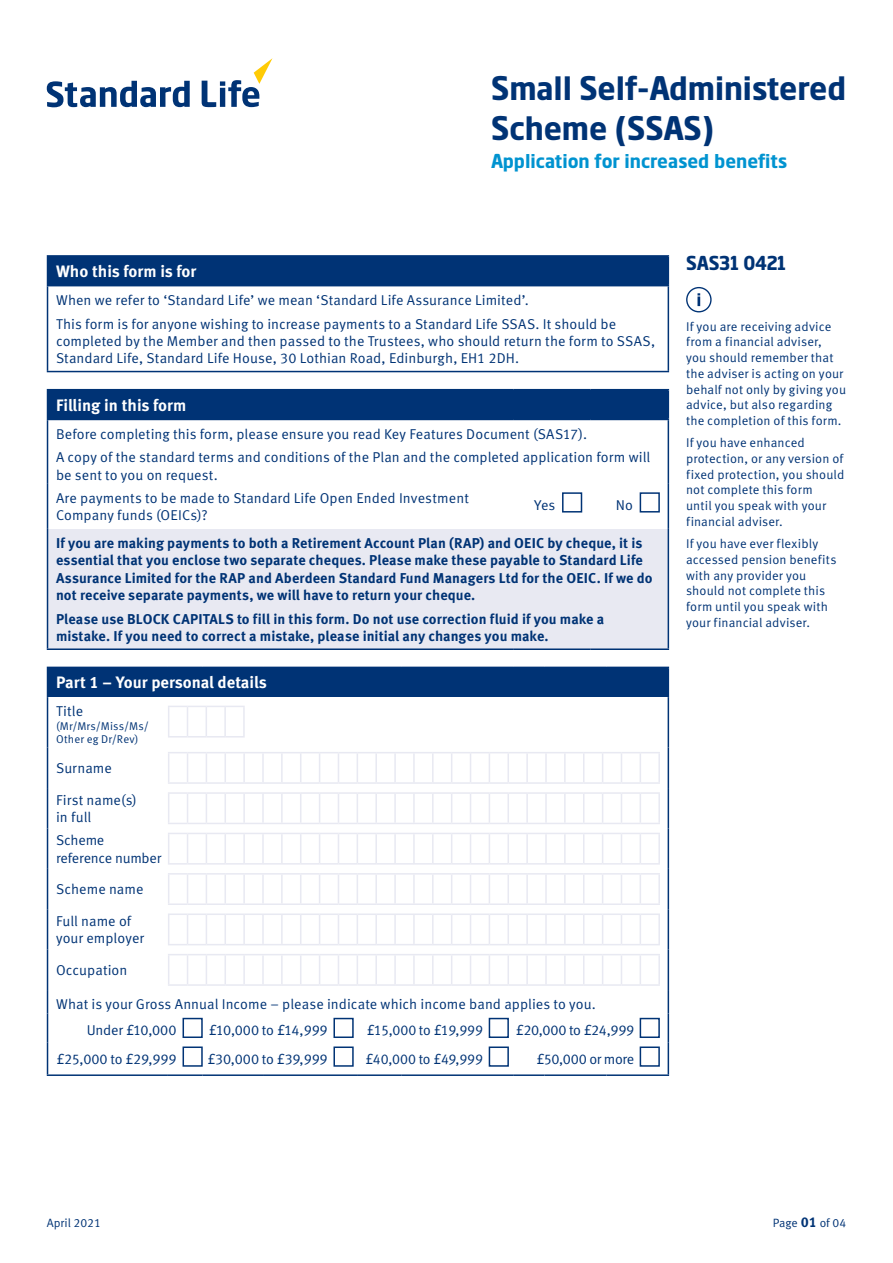
<style>
.page{position:relative;width:893px;height:1263px;background:#fff}
.page>*{position:absolute;margin:0;border:0;box-sizing:border-box;transform-origin:0 0}
.t1{font:700 33px/39px "Standard Life";color:#003375}
.t2{font:700 19.5px "Standard Life";color:#0093d0}
.t3{font:700 19.5px "Standard Life";color:#003375}
.t4{font:700 16.5px "Meta Standard Life Pro TF";color:#fff}
.t5{font:14.25px/17.2px "Meta Standard Life Pro TF Norm";color:#003375}
.t6{font:700 14.25px/17.2px "Meta Standard Life Pro TF";letter-spacing:.005em;color:#003375}
.t7{font:14.25px "Meta Standard Life Pro TF Norm";letter-spacing:-.02em;color:#003375}
.t8{font:14.25px "Meta Standard Life Pro TF Norm";letter-spacing:-.025em;color:#003375}
.t9{font:12.75px/15.8px "Meta Standard Life Pro TF Norm";letter-spacing:.01em;color:#003375}
.t10{font:12px "Meta Standard Life Pro TF Norm";color:#003375}
.t11{font:11.25px/13.5px "Meta Standard Life Pro TF Norm";letter-spacing:.02em;color:#003375}
.s1{font-family:"Meta Standard Life Pro TF";font-weight:700;font-size:14.25px}
</style>
<div class="page">
<div style="left:48px;top:256px;width:620px;height:30px;background:#003375"></div>
<svg style="left:668px;top:257px;width:1px;height:28px"></svg>
<hr style="left:47px;top:255px;width:622px;height:2px;background:#003375">
<svg style="left:47px;top:257px;width:1px;height:28px"></svg>
<hr style="left:47px;top:285px;width:622px;height:1px;background:#003375">
<hr style="left:47px;top:286px;width:1px;height:85px;background:#003375">
<hr style="left:668px;top:286px;width:1px;height:85px;background:#003375">
<hr style="left:47px;top:371px;width:622px;height:1px;background:#003375">
<div style="left:48px;top:390px;width:620px;height:29px;background:#003375"></div>
<svg style="left:48px;top:420px;width:620px;height:109px"></svg>
<div style="left:48px;top:529px;width:620px;height:120px;background:#e8e9f2"></div>
<svg style="left:668px;top:390px;width:1px;height:29px"></svg>
<hr style="left:47px;top:389px;width:466px;height:1px;background:#003375">
<svg style="left:47px;top:390px;width:1px;height:29px"></svg>
<hr style="left:513px;top:389px;width:78px;height:1px;background:#003375">
<hr style="left:591px;top:389px;width:78px;height:1px;background:#003375">
<hr style="left:47px;top:419px;width:466px;height:1px;background:#003375">
<hr style="left:47px;top:420px;width:1px;height:64px;background:#003375">
<hr style="left:513px;top:419px;width:78px;height:1px;background:#003375">
<hr style="left:591px;top:419px;width:78px;height:1px;background:#003375">
<hr style="left:668px;top:420px;width:1px;height:64px;background:#003375">
<hr style="left:668px;top:484px;width:1px;height:45px;background:#003375">
<hr style="left:47px;top:529px;width:1px;height:119px;background:#003375">
<hr style="left:668px;top:529px;width:1px;height:119px;background:#003375">
<hr style="left:47px;top:648px;width:466px;height:2px;background:#003375">
<hr style="left:513px;top:648px;width:78px;height:2px;background:#003375">
<hr style="left:591px;top:648px;width:78px;height:2px;background:#003375">
<hr style="left:47px;top:484px;width:1px;height:45px;background:#003375">
<div style="left:562px;top:492px;width:20px;height:20px;background:#fff;border:2px solid #003375"></div>
<div style="left:640px;top:492px;width:20px;height:20px;background:#fff;border:2px solid #003375"></div>
<div style="left:48px;top:667px;width:620px;height:30px;background:#003375"></div>
<svg style="left:48px;top:697px;width:620px;height:377px"></svg>
<svg style="left:668px;top:668px;width:1px;height:29px"></svg>
<hr style="left:47px;top:667px;width:121px;height:1px;background:#003375">
<svg style="left:47px;top:668px;width:1px;height:29px"></svg>
<hr style="left:606px;top:667px;width:63px;height:1px;background:#003375">
<hr style="left:668px;top:697px;width:1px;height:51px;background:#003375">
<svg style="left:668px;top:990px;width:1px;height:52px"></svg>
<hr style="left:668px;top:1042px;width:1px;height:32px;background:#003375">
<hr style="left:47px;top:697px;width:1px;height:51px;background:#003375">
<hr style="left:47px;top:748px;width:1px;height:40px;background:#003375">
<hr style="left:668px;top:748px;width:1px;height:40px;background:#003375">
<hr style="left:47px;top:788px;width:1px;height:40px;background:#003375">
<hr style="left:668px;top:788px;width:1px;height:40px;background:#003375">
<hr style="left:47px;top:828px;width:1px;height:41px;background:#003375">
<hr style="left:668px;top:828px;width:1px;height:41px;background:#003375">
<hr style="left:47px;top:869px;width:1px;height:40px;background:#003375">
<hr style="left:668px;top:869px;width:1px;height:40px;background:#003375">
<hr style="left:47px;top:909px;width:1px;height:41px;background:#003375">
<hr style="left:668px;top:909px;width:1px;height:41px;background:#003375">
<hr style="left:47px;top:950px;width:1px;height:40px;background:#003375">
<hr style="left:668px;top:950px;width:1px;height:40px;background:#003375">
<svg style="left:47px;top:990px;width:1px;height:52px"></svg>
<hr style="left:47px;top:1042px;width:1px;height:32px;background:#003375">
<hr style="left:47px;top:1074px;width:121px;height:2px;background:#003375">
<hr style="left:168px;top:1074px;width:35px;height:2px;background:#003375">
<hr style="left:203px;top:1074px;width:60px;height:2px;background:#003375">
<hr style="left:263px;top:1074px;width:95px;height:2px;background:#003375">
<hr style="left:358px;top:1074px;width:43px;height:2px;background:#003375">
<hr style="left:401px;top:1074px;width:112px;height:2px;background:#003375">
<hr style="left:513px;top:1074px;width:32px;height:2px;background:#003375">
<hr style="left:545px;top:1074px;width:61px;height:2px;background:#003375">
<hr style="left:606px;top:1074px;width:63px;height:2px;background:#003375">
<svg style="left:168px;top:706px;width:77px;height:31px"></svg>
<svg style="left:168px;top:752px;width:492px;height:32px"></svg>
<svg style="left:168px;top:792px;width:492px;height:32px"></svg>
<svg style="left:168px;top:833px;width:492px;height:31px"></svg>
<svg style="left:168px;top:873px;width:492px;height:32px"></svg>
<svg style="left:168px;top:913px;width:492px;height:32px"></svg>
<svg style="left:168px;top:954px;width:492px;height:32px"></svg>
<div style="left:183px;top:1018px;width:20px;height:20px;background:#fff;border:2px solid #003375"></div>
<div style="left:333px;top:1018px;width:21px;height:20px;background:#fff;border:2px solid #003375"></div>
<div style="left:489px;top:1018px;width:20px;height:20px;background:#fff;border:2px solid #003375"></div>
<div style="left:640px;top:1018px;width:20px;height:20px;background:#fff;border:2px solid #003375"></div>
<div style="left:183px;top:1046px;width:20px;height:21px;background:#fff;border:2px solid #003375"></div>
<div style="left:333px;top:1046px;width:21px;height:21px;background:#fff;border:2px solid #003375"></div>
<div style="left:489px;top:1046px;width:20px;height:21px;background:#fff;border:2px solid #003375"></div>
<div style="left:640px;top:1046px;width:20px;height:21px;background:#fff;border:2px solid #003375"></div>
<div style="left:686px;top:287px;width:26px;height:25px;border:1px solid #003375;border-radius:50%"></div>
<svg style="left:697px;top:293px;width:3px;height:13px"></svg>
<svg style="left:47px;top:81px;width:143px;height:26px"></svg>
<svg style="left:202px;top:58px;width:70px;height:49px"></svg>
<h1 class="t1" style="left:491px;top:69px;width:357px">Small Self‑Administered<br>Scheme (SSAS)</h1>
<h2 class="t2" style="left:491px;top:149px;width:298px">Application for increased benefits</h2>
<p class="t4" style="left:56px;top:258px;width:142px">Who this form is for</p>
<p class="t5" style="left:56px;top:287px;width:562px;line-height:23.7px">When we refer to ‘Standard Life’ we mean ‘Standard Life Assurance Limited’.<br>This form is for anyone wishing to increase payments to a Standard Life SSAS. It should be</p>
<p class="t5" style="left:56px;top:331px;width:601px">completed by the Member and then passed to the Trustees, who should return the form to SSAS,<br>Standard Life, Standard Life House, 30 Lothian Road, Edinburgh, EH1 2DH.</p>
<p class="t4" style="left:56px;top:392px;width:132px">Filling in this form</p>
<p class="t5" style="left:56px;top:421px;width:596px;line-height:23.7px">Before completing this form, please ensure you read Key Features Document (SAS17).<br>A copy of the standard terms and conditions of the Plan and the completed application form will</p>
<p class="t5" style="left:56px;top:462px;width:414px;line-height:23.5px">be sent to you on request.<br>Are payments to be made to Standard Life Open Ended Investment</p>
<p class="t5" style="left:56px;top:506px;width:153px">Company funds (OEICs)?</p>
<p class="t5" style="left:534px;top:495px;width:23px">Yes</p>
<p class="t5" style="left:616px;top:495px;width:19px">No</p>
<p class="t6" style="left:56px;top:534px;width:598px">If you are making payments to both a Retirement Account Plan (RAP) and OEIC by cheque, it is essential that you enclose two separate cheques. Please make these payable to Standard Life Assurance Limited for the RAP and Aberdeen Standard Fund Managers Ltd for the OEIC. If we do not receive separate payments, we will have to return your cheque.</p>
<p class="t6" style="left:56px;top:609px;width:550px">Please use BLOCK CAPITALS to fill in this form. Do not use correction fluid if you make a mistake. If you need to correct a mistake, please initial any changes you make.</p>
<p class="t4" style="left:56px;top:670px;width:212px">Part 1 – Your personal details</p>
<p class="t5" style="left:56px;top:702px;width:29px">Title</p>
<p class="t11" style="left:56px;top:718px;width:94px">(Mr/Mrs/Miss/Ms/<br>Other eg Dr/Rev)</p>
<p class="t5" style="left:56px;top:759px;width:57px">Surname</p>
<p class="t5" style="left:56px;top:790px;width:82px">First name(s) in full</p>
<p class="t5" style="left:56px;top:831px;width:107px">Scheme reference number</p>
<p class="t5" style="left:56px;top:880px;width:89px">Scheme name</p>
<p class="t5" style="left:56px;top:912px;width:90px">Full name of your employer</p>
<p class="t5" style="left:56px;top:961px;width:73px">Occupation</p>
<p class="t5" style="left:87px;top:990px;width:511px;line-height:25.7px;text-indent:-31px">What is your Gross Annual Income – please indicate which income band applies to you.<br>Under £10,000</p>
<p class="t5" style="left:208px;top:1020px;width:121px">£10,000 to £14,999</p>
<p class="t5" style="left:366px;top:1020px;width:118px">£15,000 to £19,999</p>
<p class="t7" style="left:516px;top:1019px;width:120px">£20,000 to £24,999</p>
<p class="t5" style="left:56px;top:1049px;width:122px">£25,000 to £29,999</p>
<p class="t5" style="left:207px;top:1049px;width:122px">£30,000 to £39,999</p>
<p class="t5" style="left:365px;top:1049px;width:120px">£40,000 to £49,999</p>
<p class="t8" style="left:536px;top:1048px;width:100px">£50,000 or more</p>
<h2 class="t3" style="left:686px;top:251px;width:101px">SAS31 0421</h2>
<p class="t9" style="left:686px;top:317px;width:162px">If you are receiving advice from a financial adviser,<br>you should remember that the adviser is acting on your behalf not only by giving you advice, but also regarding the completion of this form.</p>
<p class="t9" style="left:686px;top:434px;width:160px">If you have enhanced protection, or any version of fixed protection, you should not complete this form<br>until you speak with your financial adviser.</p>
<p class="t9" style="left:686px;top:535px;width:152px">If you have ever flexibly accessed pension benefits with any provider you should not complete this form until you speak with your financial adviser.</p>
<p class="t10" style="left:47px;top:1214px;width:56px">April 2021</p>
<p class="t10" style="left:773px;top:1214px;width:75px">Page <span class="s1">01</span> of 04</p>
</div>
